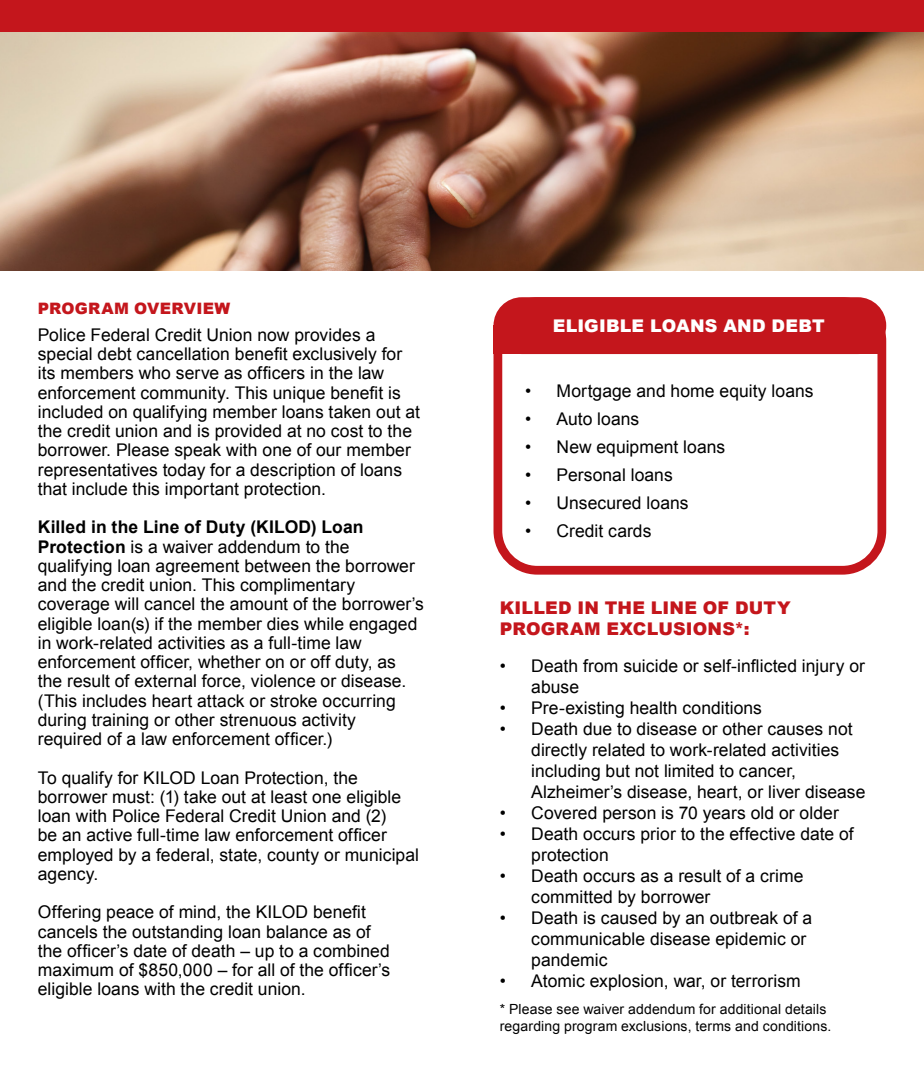
<style>
.page{position:relative;width:924px;height:1071px;background:#fff}
.page>*{position:absolute;margin:0;border:0;box-sizing:border-box;transform-origin:0 0}
.t1{font:17.5px/19.2px "Arial";letter-spacing:.005em;color:#000}
.t2{font:900 17.5px/21px "Arial";letter-spacing:.01em;color:#c4161c}
.t3{font:900 17.5px "Arial";letter-spacing:.01em;color:#fff}
.t4{font:900 15.75px "Arial";letter-spacing:.015em;color:#c4161c}
.t5{font:14px/16.8px "Arial";letter-spacing:.01em;color:#000}
.s1{font-weight:700}
</style>
<div class="page">
<img style="left:0;top:32px;width:924px;height:239px">
<div style="left:0;top:0;width:924px;height:32px;background:#c4161c"></div>
<div style="left:493px;top:297px;width:393px;height:278px;border:9px solid #c4161c;border-radius:39px"></div>
<div style="left:498px;top:302px;width:383px;height:48px;background:#c4161c;border-radius:24px"></div>
<div style="left:493px;top:297px;width:393px;height:57px;border:9px solid #c4161c;border-radius:24px"></div>
<div style="left:493px;top:326px;width:387px;height:28px;background:#c4161c"></div>
<p class="t4" style="left:38px;top:297px;width:194px">PROGRAM OVERVIEW</p>
<p class="t1" style="left:38px;top:325px;width:384px">Police Federal Credit Union now provides a special debt cancellation benefit exclusively for its members who serve as officers in the law enforcement community. This unique benefit is included on qualifying member loans taken out at the credit union and is provided at no cost to the borrower. Please speak with one of our member representatives today for a description of loans that include this important protection.</p>
<p class="t1" style="left:38px;top:518px;width:387px"><span class="s1">Killed in the Line of Duty (KILOD) Loan Protection</span> is a waiver addendum to the qualifying loan agreement between the borrower and the credit union. This complimentary coverage will cancel the amount of the borrower’s eligible loan(s) if the member dies while engaged in work-related activities as a full-time law enforcement officer, whether on or off duty, as the result of external force, violence or disease. (This includes heart attack or stroke occurring during training or other strenuous activity required of a law enforcement officer.)</p>
<p class="t1" style="left:38px;top:768px;width:383px">To qualify for KILOD Loan Protection, the borrower must: (1) take out at least one eligible loan with Police Federal Credit Union and (2)<br>be an active full-time law enforcement officer employed by a federal, state, county or municipal agency.</p>
<p class="t1" style="left:38px;top:903px;width:354px">Offering peace of mind, the KILOD benefit cancels the outstanding loan balance as of the officer’s date of death – up to a combined maximum of $850,000 – for all of the officer’s eligible loans with the credit union.</p>
<p class="t3" style="left:552px;top:313px;width:273px">ELIGIBLE LOANS AND DEBT</p>
<p class="t1" style="left:525px;top:381px;width:290px">• Mortgage and home equity loans</p>
<p class="t1" style="left:525px;top:409px;width:116px">• Auto loans</p>
<p class="t1" style="left:525px;top:437px;width:202px">• New equipment loans</p>
<p class="t1" style="left:525px;top:465px;width:149px">• Personal loans</p>
<p class="t1" style="left:525px;top:493px;width:165px">• Unsecured loans</p>
<p class="t1" style="left:525px;top:521px;width:128px">• Credit cards</p>
<p class="t2" style="left:500px;top:597px;width:292px">KILLED IN THE LINE OF DUTY<br>PROGRAM EXCLUSIONS*:</p>
<p class="t1" style="left:531px;top:655px;width:335px;line-height:21px;text-indent:-32px">• Death from suicide or self-inflicted injury or abuse</p>
<p class="t1" style="left:500px;top:698px;width:264px">• Pre-existing health conditions</p>
<p class="t1" style="left:531px;top:718px;width:336px;line-height:21px;text-indent:-32px">• Death due to disease or other causes not directly related to work-related activities including but not limited to cancer, Alzheimer’s disease, heart, or liver disease</p>
<p class="t1" style="left:500px;top:803px;width:340px">• Covered person is 70 years old or older</p>
<p class="t1" style="left:531px;top:823px;width:324px;line-height:21px;text-indent:-32px">• Death occurs prior to the effective date of protection</p>
<p class="t1" style="left:531px;top:865px;width:274px;line-height:21px;text-indent:-32px">• Death occurs as a result of a crime committed by borrower</p>
<p class="t1" style="left:531px;top:907px;width:282px;line-height:21px;text-indent:-32px">• Death is caused by an outbreak of a communicable disease epidemic or pandemic</p>
<p class="t1" style="left:500px;top:971px;width:302px">• Atomic explosion, war, or terrorism</p>
<p class="t5" style="left:500px;top:1001px;width:333px">* Please see waiver addendum for additional details regarding program exclusions, terms and conditions.</p>
</div>
